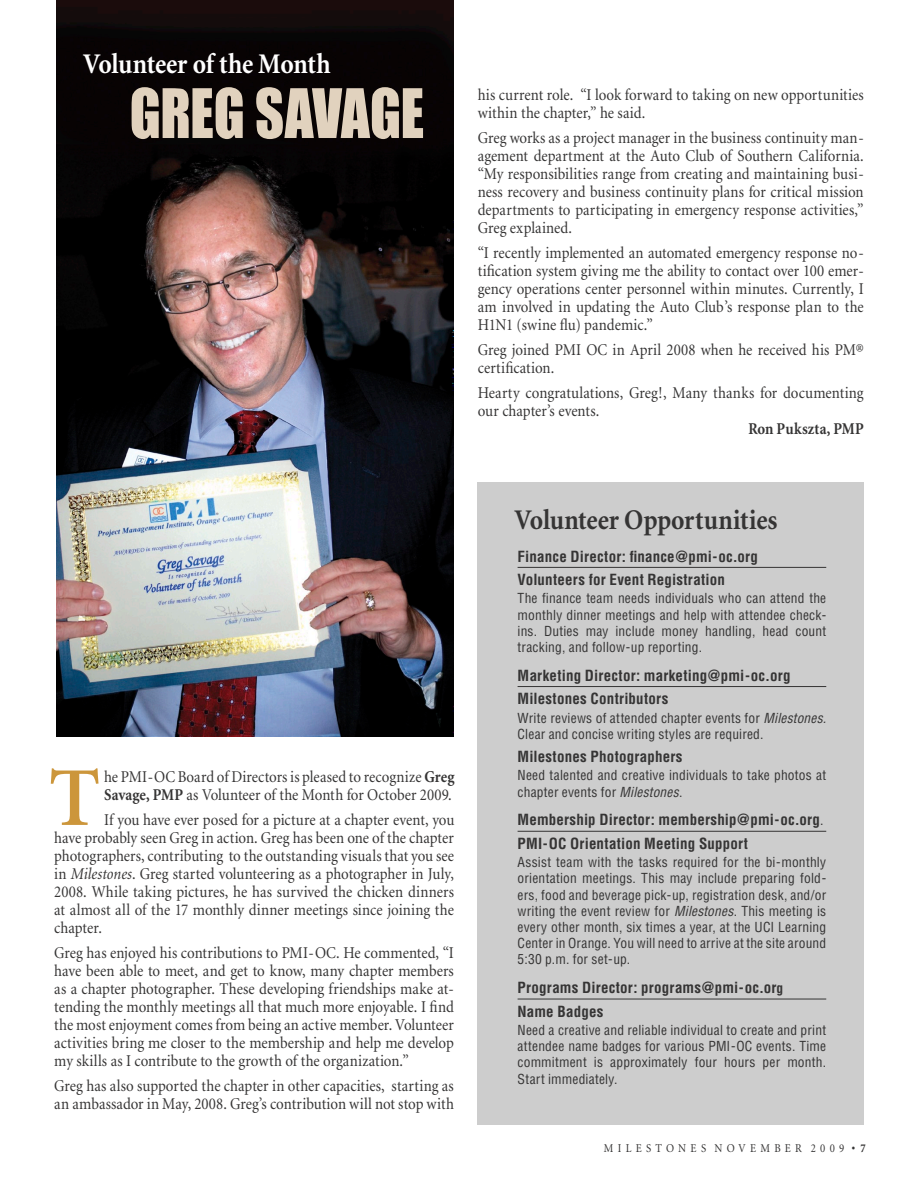
<style>
.page{position:relative;width:918px;height:1188px;background:#fff}
.page>*{position:absolute;margin:0;border:0;box-sizing:border-box;transform-origin:0 0}
.t1{font:600 83.7px "Minion";color:#cc963b}
.t2{font:63px "Impact";letter-spacing:-.01em;color:#e1d2be;scale:.9 1}
.t3{font:700 28.5px "Minion";color:#353434;scale:.9 1}
.t4{font:700 28.5px "Minion";letter-spacing:-.015em;color:#fff;scale:.9 1}
.t5{font:16.5px/18px "Minion";letter-spacing:.005em;color:#353434;scale:.9 1}
.t6{font:700 16.5px "Minion";letter-spacing:.01em;color:#353434;scale:.9 1}
.t7{font:700 condensed 15px/23.4px "Helvetica";letter-spacing:.01em;color:#353434}
.t8{font:condensed 13.5px/16.2px "Helvetica";letter-spacing:.015em;color:#353434;text-align:justify}
.t9{font:12px "Minion";letter-spacing:.4em;color:#353434;scale:.9 1}
.s1{font-weight:700}
.s2{font-style:italic}
.s3{font-weight:400;font-size:13.5px}
.s4{font-size:13.5px}
</style>
<div class="page">
<img style="left:56px;top:0;width:398px;height:736px">
<div style="left:477px;top:482px;width:387px;height:642px;background:#cdcdcd"></div>
<hr style="left:518px;top:567px;width:308px;height:1px;background:#353434">
<hr style="left:518px;top:686px;width:308px;height:1px;background:#353434">
<hr style="left:518px;top:831px;width:308px;height:1px;background:#353434">
<hr style="left:518px;top:999px;width:308px;height:1px;background:#353434">
<h3 class="t4" style="left:83px;top:49px;width:277px">Volunteer of the Month</h3>
<h2 class="t2" style="left:130px;top:74px;width:329px">GREG SAVAGE</h2>
<p class="t5" style="left:478px;top:86px;width:430px">his current role. “I look forward to taking on new opportunities within the chapter,” he said.</p>
<p class="t5" style="left:478px;top:129px;width:430px;text-align:justify">Greg works as a project manager in the business continuity man&shy;agement department at the Auto Club of Southern California. “My responsibilities range from creating and maintaining busi&shy;ness recovery and business continuity plans for critical mission departments to participating in emergency response activities,” Greg explained.</p>
<p class="t5" style="left:478px;top:244px;width:430px;text-align:justify">“I recently implemented an automated emergency response no&shy;tification system giving me the ability to contact over 100 emer&shy;gency operations center personnel within minutes. Currently, I am involved in updating the Auto Club’s response plan to the H1N1 (swine flu) pandemic.”</p>
<p class="t5" style="left:478px;top:341px;width:430px">Greg joined PMI OC in April 2008 when he received his PM® certification.</p>
<p class="t5" style="left:478px;top:384px;width:430px">Hearty congratulations, Greg!, Many thanks for documenting our chapter’s events.</p>
<p class="t6" style="left:748px;top:420px;width:130px">Ron Pukszta, PMP</p>
<h1 class="t1" style="left:49px;top:755px;width:53px">T</h1>
<p class="t5" style="left:104px;top:768px;width:391px">he PMI-OC Board of Directors is pleased to recognize <span class="s1">Greg<br>Savage, PMP</span> as Volunteer of the Month for October 2009.</p>
<p class="t5" style="left:104px;top:811px;width:391px">If you have ever posed for a picture at a chapter event, you</p>
<p class="t5" style="left:54px;top:829px;width:446px;text-align:justify">have probably seen Greg in action. Greg has been one of the chapter photographers, contributing to the outstanding visuals that you see in <span class="s2">Milestones</span>. Greg started volunteering as a photographer in July, 2008. While taking pictures, he has survived the chicken dinners at almost all of the 17 monthly dinner meetings since joining the chapter.</p>
<p class="t5" style="left:54px;top:944px;width:446px;text-align:justify">Greg has enjoyed his contributions to PMI-OC. He commented, “I have been able to meet, and get to know, many chapter members as a chapter photographer. These developing friendships make at&shy;tending the monthly meetings all that much more enjoyable. I find the most enjoyment comes from being an active member. Volunteer activities bring me closer to the membership and help me develop my skills as I contribute to the growth of the organization.”</p>
<p class="t5" style="left:54px;top:1077px;width:446px">Greg has also supported the chapter in other capacities, starting as an ambassador in May, 2008. Greg’s contribution will not stop with</p>
<h3 class="t3" style="left:515px;top:505px;width:294px">Volunteer Opportunities</h3>
<h3 class="t3" style="left:478px;top:532px;width:294px">Volunteer Opportunities</h3>
<p class="t7" style="left:518px;top:544px;width:242px">Finance Director: finance@pmi-oc.org<br>Volunteers for Event Registration</p>
<p class="t8" style="left:518px;top:590px;width:310px">The finance team needs individuals who can attend the monthly dinner meetings and help with attendee check&shy;ins. Duties may include money handling, head count tracking, and follow-up reporting.</p>
<p class="t7" style="left:518px;top:664px;width:274px">Marketing Director: marketing@pmi-oc.org<br>Milestones Contributors</p>
<p class="t8" style="left:518px;top:709px;width:310px">Write reviews of attended chapter events for <span class="s2">Milestones.<br></span>Clear and concise writing styles are required.</p>
<p class="t7" style="left:518px;top:745px;width:166px">Milestones Photographers</p>
<p class="t8" style="left:518px;top:767px;width:310px">Need talented and creative individuals to take photos at chapter events for <span class="s2">Milestones</span>.</p>
<p class="t7" style="left:518px;top:808px;width:308px">Membership Director: membership@pmi-oc.org<span class="s3">.<br></span>PMI-OC Orientation Meeting Support</p>
<p class="t8" style="left:518px;top:854px;width:310px">Assist team with the tasks required for the bi-monthly orientation meetings. This may include preparing fold&shy;ers, food and beverage pick-up, registration desk, and/or writing the event review for <span class="s2">Milestones</span>. This meeting is every other month, six times a year, at the UCI Learning Center in Orange. You will need to arrive at the site around 5:30 p.m. for set-up.</p>
<p class="t7" style="left:518px;top:976px;width:267px">Programs Director: programs@pmi-oc.or<span class="s4">g<br></span>Name Badges</p>
<p class="t8" style="left:518px;top:1022px;width:310px">Need a creative and reliable individual to create and print attendee name badges for various PMI-OC events. Time commitment is approximately four hours per month.<br>Start immediately.</p>
<p class="t9" style="left:604px;top:1142px;width:293px">MILESTONES NOVEMBER 2009 <span class="s1">• 7</span></p>
</div>
